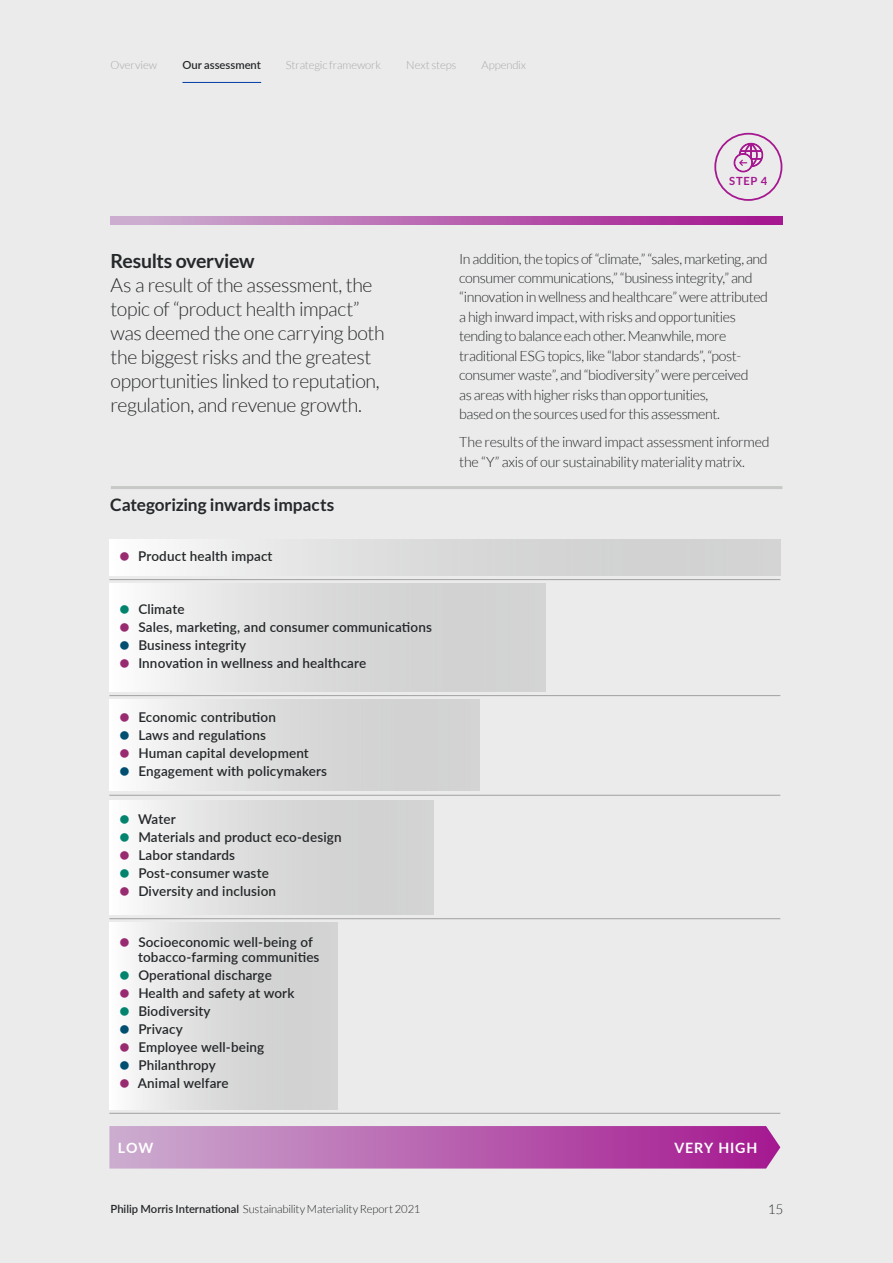
<style>
.page{position:relative;width:893px;height:1263px;background:#ebebeb}
.page>*{position:absolute;margin:0;border:0;box-sizing:border-box;transform-origin:0 0}
.t1{font:300 19.5px/24px "Lato";letter-spacing:-.02em;color:#25282a}
.t2{font:700 19.5px "Lato";letter-spacing:-.02em;color:#25282a}
.t3{font:700 17.25px "Lato";letter-spacing:-.01em;color:#25282a}
.t4{font:300 14.25px/19.5px "Lato";letter-spacing:-.03em;color:#25282a}
.t5{font:700 14.25px "Lato";letter-spacing:.06em;color:#fff}
.t6{font:600 13.5px/15px "Lato";letter-spacing:.01em;color:#25282a}
.t7{font:300 13.5px "Lato";color:#25282a}
.t8{font:300 11.25px "Lato";letter-spacing:-.015em;color:#25282a}
.t9{font:300 11.25px "Lato";letter-spacing:-.01em;color:#a8a9aa}
.t10{font:600 11.25px "Lato";letter-spacing:-.005em;color:#25282a}
.t11{font:700 11.25px "Lato";color:#a51890}
.s1{font-size:21px;color:#982b70}
.s2{font-size:21px;color:#02836e}
.s3{font-size:21px;color:#004e70}
.s4{font-weight:600}
</style>
<div class="page">
<hr style="left:111px;top:486px;width:671px;height:3px;background:#c7c9c7">
<div style="left:110px;top:584px;width:435px;height:107px;background:linear-gradient(to right,#f4f4f4,#c9c9c9)"></div>
<div style="left:110px;top:923px;width:227px;height:186px;background:linear-gradient(to right,#f4f4f4,#c9c9c9)"></div>
<div style="left:110px;top:800px;width:324px;height:114px;background:linear-gradient(to right,#f4f4f4,#c9c9c9)"></div>
<div style="left:110px;top:700px;width:369px;height:91px;background:linear-gradient(to right,#f4f4f4,#c9c9c9)"></div>
<div style="left:110px;top:539px;width:671px;height:36px;background:linear-gradient(to right,#f4f4f4,#c9c9c9)"></div>
<hr style="left:109px;top:695px;width:671px;height:1px;background:#a0a1a1">
<hr style="left:109px;top:579px;width:671px;height:1px;background:#a0a1a1">
<hr style="left:109px;top:795px;width:671px;height:1px;background:#a0a1a1">
<hr style="left:109px;top:918px;width:671px;height:1px;background:#a0a1a1">
<hr style="left:109px;top:1113px;width:671px;height:1px;background:#a0a1a1">
<svg style="left:109px;top:1126px;width:671px;height:42px;background:#b964b0"></svg>
<svg style="left:111px;top:216px;width:671px;height:9px;background:#b863b0"></svg>
<div style="left:714px;top:133px;width:68px;height:68px;border:2px solid #a51890;border-radius:50%"></div>
<svg style="left:733px;top:143px;width:30px;height:30px"></svg>
<hr style="left:182px;top:82px;width:79px;height:1px;background:#003da5">
<p class="t9" style="left:111px;top:59px;width:48px">Overview</p>
<p class="t10" style="left:182px;top:57px;width:80px">Our assessment</p>
<p class="t9" style="left:286px;top:59px;width:97px">Strategic framework</p>
<p class="t9" style="left:406px;top:59px;width:52px">Next steps</p>
<p class="t9" style="left:481px;top:59px;width:46px">Appendix</p>
<p class="t11" style="left:729px;top:174px;width:40px">STEP 4</p>
<h1 class="t2" style="left:111px;top:249px;width:146px">Results overview</h1>
<h1 class="t1" style="left:111px;top:273px;width:276px">As a result of the assessment, the topic of “product health impact” was deemed the one carrying both the biggest risks and the greatest opportunities linked to reputation, regulation, and revenue growth.</h1>
<p class="t3" style="left:110px;top:495px;width:226px">Categorizing inwards impacts</p>
<p class="t6" style="left:118px;top:548px;width:156px"><span class="s1">•</span> Product health impact</p>
<p class="t6" style="left:118px;top:600px;width:68px"><span class="s2">•</span> Climate</p>
<p class="t6" style="left:118px;top:618px;width:315px"><span class="s1">•</span> Sales, marketing, and consumer communications</p>
<p class="t6" style="left:118px;top:636px;width:129px"><span class="s3">•</span> Business integrity</p>
<p class="t6" style="left:118px;top:654px;width:249px"><span class="s1">•</span> Innovation in wellness and healthcare</p>
<p class="t6" style="left:118px;top:709px;width:159px"><span class="s1">•</span> Economic contribution</p>
<p class="t6" style="left:118px;top:727px;width:149px"><span class="s3">•</span> Laws and regulations</p>
<p class="t6" style="left:118px;top:745px;width:192px"><span class="s1">•</span> Human capital development</p>
<p class="t6" style="left:118px;top:763px;width:210px"><span class="s3">•</span> Engagement with policymakers</p>
<p class="t6" style="left:118px;top:811px;width:59px"><span class="s2">•</span> Water</p>
<p class="t6" style="left:118px;top:829px;width:225px"><span class="s2">•</span> Materials and product eco-design</p>
<p class="t6" style="left:118px;top:847px;width:118px"><span class="s1">•</span> Labor standards</p>
<p class="t6" style="left:118px;top:865px;width:152px"><span class="s2">•</span> Post-consumer waste</p>
<p class="t6" style="left:118px;top:883px;width:159px"><span class="s1">•</span> Diversity and inclusion</p>
<p class="t6" style="left:138px;top:934px;width:183px;text-indent:-20px"><span class="s1">•</span> Socioeconomic well-being of tobacco-farming communities</p>
<p class="t6" style="left:118px;top:967px;width:155px"><span class="s2">•</span> Operational discharge</p>
<p class="t6" style="left:118px;top:985px;width:178px"><span class="s1">•</span> Health and safety at work</p>
<p class="t6" style="left:118px;top:1003px;width:94px"><span class="s2">•</span> Biodiversity</p>
<p class="t6" style="left:118px;top:1021px;width:66px"><span class="s3">•</span> Privacy</p>
<p class="t6" style="left:118px;top:1039px;width:147px"><span class="s1">•</span> Employee well-being</p>
<p class="t6" style="left:118px;top:1057px;width:99px"><span class="s3">•</span> Philanthropy</p>
<p class="t6" style="left:118px;top:1075px;width:112px"><span class="s1">•</span> Animal welfare</p>
<p class="t4" style="left:459px;top:249px;width:310px">In addition, the topics of “climate,” “sales, marketing, and consumer communications,” “business integrity,” and “innovation in wellness and healthcare” were attributed a high inward impact, with risks and opportunities tending to balance each other. Meanwhile, more traditional ESG topics, like “labor standards”, “post&shy;consumer waste”, and “biodiversity” were perceived<br>as areas with higher risks than opportunities,<br>based on the sources used for this assessment.</p>
<p class="t4" style="left:459px;top:433px;width:312px">The results of the inward impact assessment informed the “Y” axis of our sustainability materiality matrix.</p>
<p class="t5" style="left:118px;top:1137px;width:37px">LOW</p>
<p class="t5" style="left:674px;top:1137px;width:85px">VERY HIGH</p>
<p class="t8" style="left:111px;top:1202px;width:311px"><span class="s4">Philip Morris International</span> Sustainability Materiality Report 2021</p>
<p class="t7" style="left:768px;top:1202px;width:17px">15</p>
</div>
